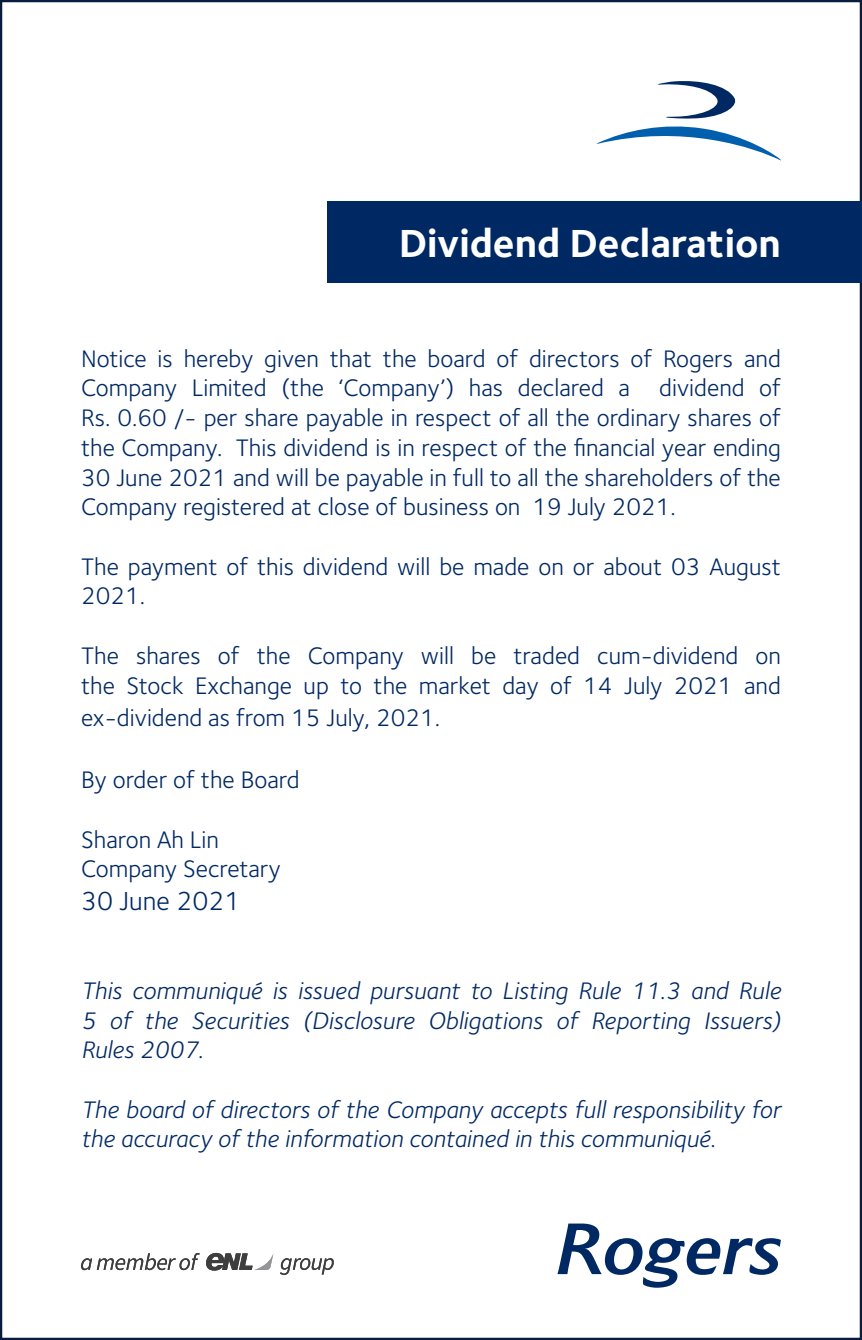
<style>
.page{position:relative;width:862px;height:1340px;background:#fff}
.page>*{position:absolute;margin:0;border:0;box-sizing:border-box;transform-origin:0 0}
.t1{font:700 40.5px "Foundry Sterling OT3";color:#fff}
.t2{font:27px "Foundry Sterling OT3";color:#002964}
.t3{font:24.75px/29.7px "Foundry Sterling OT3";color:#002964}
.t4{font:italic 24.75px/29.7px "Foundry Sterling";color:#002964;text-align:justify}
</style>
<div class="page">
<svg style="left:597px;top:81px;width:183px;height:79px"></svg>
<div style="left:327px;top:202px;width:534px;height:81px;background:#002964"></div>
<svg style="left:557px;top:1223px;width:223px;height:64px"></svg>
<svg style="left:81px;top:1253px;width:119px;height:17px"></svg>
<svg style="left:280px;top:1258px;width:53px;height:16px"></svg>
<svg style="left:206px;top:1252px;width:67px;height:18px"></svg>
<h1 class="t1" style="left:399px;top:211px;width:383px">Dividend Declaration</h1>
<p class="t3" style="left:81px;top:342px;width:701px;text-align:justify">Notice is hereby given that the board of directors of Rogers and Company Limited (the ‘Company’) has declared a dividend of Rs. 0.60 /- per share payable in respect of all the ordinary shares of the Company. This dividend is in respect of the financial year ending 30 June 2021 and will be payable in full to all the shareholders of the Company registered at close of business on 19 July 2021.</p>
<p class="t3" style="left:81px;top:550px;width:701px">The payment of this dividend will be made on or about 03 August<br>2021.</p>
<p class="t3" style="left:81px;top:639px;width:701px">The shares of the Company will be traded cum-dividend on the Stock Exchange up to the market day of 14 July 2021 and</p>
<p class="t3" style="left:81px;top:701px;width:360px">ex-dividend as from 15 July, 2021.</p>
<p class="t3" style="left:81px;top:763px;width:220px">By order of the Board</p>
<p class="t3" style="left:81px;top:822px;width:201px">Sharon Ah Lin<br>Company Secretary</p>
<p class="t2" style="left:81px;top:880px;width:161px">30 June 2021</p>
<p class="t4" style="left:81px;top:975px;width:701px">This communiqué is issued pursuant to Listing Rule 11.3 and Rule 5 of the Securities (Disclosure Obligations of Reporting Issuers)<br>Rules 2007.</p>
<p class="t4" style="left:81px;top:1094px;width:700px">The board of directors of the Company accepts full responsibility for the accuracy of the information contained in this communiqué.</p>
</div>
